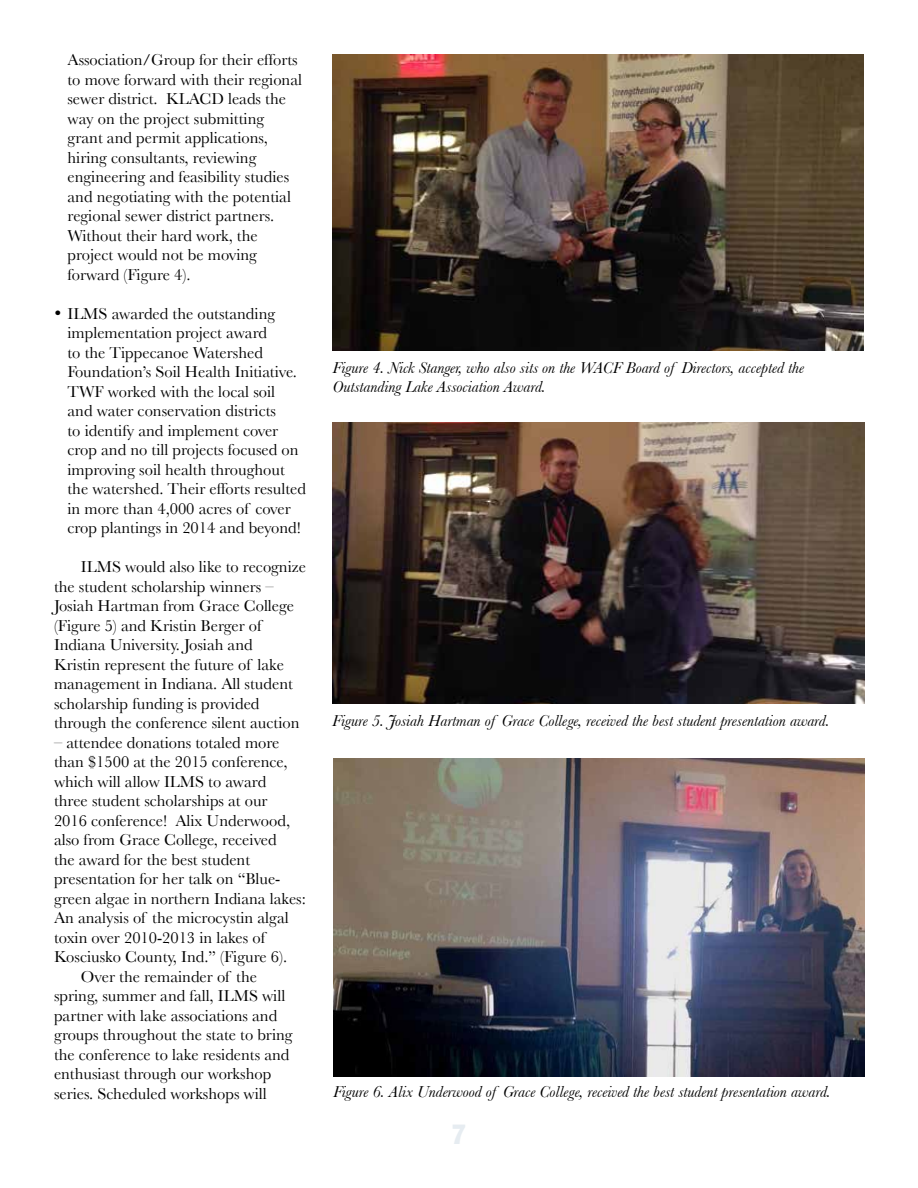
<style>
.page{position:relative;width:918px;height:1188px;background:#fff}
.page>*{position:absolute;margin:0;border:0;box-sizing:border-box;transform-origin:0 0}
.t1{font:27px "Jack Condensed";color:#e6ecf1}
.t2{font:16.5px/19.5px "Baskerville";color:#000}
.t3{font:italic 16.5px/19.5px "Baskerville";color:#000}
</style>
<div class="page">
<img style="left:333px;top:54px;width:531px;height:297px">
<img style="left:333px;top:422px;width:531px;height:282px">
<img style="left:333px;top:758px;width:531px;height:318px">
<p class="t2" style="left:68px;top:50px;width:236px">Association/Group for their efforts to move forward with their regional sewer district. KLACD leads the way on the project submitting grant and permit applications, hiring consultants, reviewing engineering and feasibility studies and negotiating with the potential regional sewer district partners.<br>Without their hard work, the project would not be moving forward (Figure 4).</p>
<p class="t2" style="left:68px;top:303px;width:240px;text-indent:-13px">• ILMS awarded the outstanding implementation project award<br>to the Tippecanoe Watershed Foundation’s Soil Health Initiative.<br>TWF worked with the local soil<br>and water conservation districts<br>to identify and implement cover crop and no till projects focused on improving soil health throughout the watershed. Their efforts resulted in more than 4,000 acres of cover crop plantings in 2014 and beyond!</p>
<p class="t2" style="left:54px;top:557px;width:253px;text-indent:27px">ILMS would also like to recognize the student scholarship winners – Josiah Hartman from Grace College (Figure 5) and Kristin Berger of Indiana University. Josiah and<br>Kristin represent the future of lake management in Indiana. All student scholarship funding is provided through the conference silent auction</p>
<p class="t2" style="left:54px;top:732px;width:227px">– attendee donations totaled more</p>
<p class="t2" style="left:54px;top:752px;width:235px">than $1500 at the 2015 conference,</p>
<p class="t2" style="left:54px;top:771px;width:214px">which will allow ILMS to award</p>
<p class="t2" style="left:54px;top:791px;width:215px">three student scholarships at our</p>
<p class="t2" style="left:54px;top:810px;width:238px">2016 conference! Alix Underwood,</p>
<p class="t2" style="left:54px;top:830px;width:224px">also from Grace College, received</p>
<p class="t2" style="left:54px;top:849px;width:198px">the award for the best student</p>
<p class="t2" style="left:54px;top:869px;width:228px">presentation for her talk on “Blue-</p>
<p class="t2" style="left:54px;top:888px;width:253px">green algae in northern Indiana lakes:</p>
<p class="t2" style="left:54px;top:908px;width:236px">An analysis of the microcystin algal</p>
<p class="t2" style="left:54px;top:927px;width:213px">toxin over 2010-2013 in lakes of</p>
<p class="t2" style="left:54px;top:947px;width:235px">Kosciusko County, Ind.” (Figure 6).</p>
<p class="t2" style="left:81px;top:966px;width:178px">Over the remainder of the</p>
<p class="t2" style="left:54px;top:986px;width:233px">spring, summer and fall, ILMS will</p>
<p class="t2" style="left:54px;top:1005px;width:225px">partner with lake associations and</p>
<p class="t2" style="left:54px;top:1025px;width:240px">groups throughout the state to bring</p>
<p class="t2" style="left:54px;top:1044px;width:237px">the conference to lake residents and</p>
<p class="t2" style="left:54px;top:1064px;width:219px">enthusiast through our workshop</p>
<p class="t2" style="left:54px;top:1083px;width:214px">series. Scheduled workshops will</p>
<p class="t3" style="left:333px;top:358px;width:473px">Figure 4. Nick Stanger, who also sits on the WACF Board of Directors, accepted the<br>Outstanding Lake Association Award.</p>
<p class="t3" style="left:332px;top:711px;width:499px">Figure 5. Josiah Hartman of Grace College, received the best student presentation award.</p>
<p class="t3" style="left:333px;top:1081px;width:499px">Figure 6. Alix Underwood of Grace College, received the best student presentation award.</p>
<h1 class="t1" style="left:452px;top:1118px;width:16px">7</h1>
</div>
